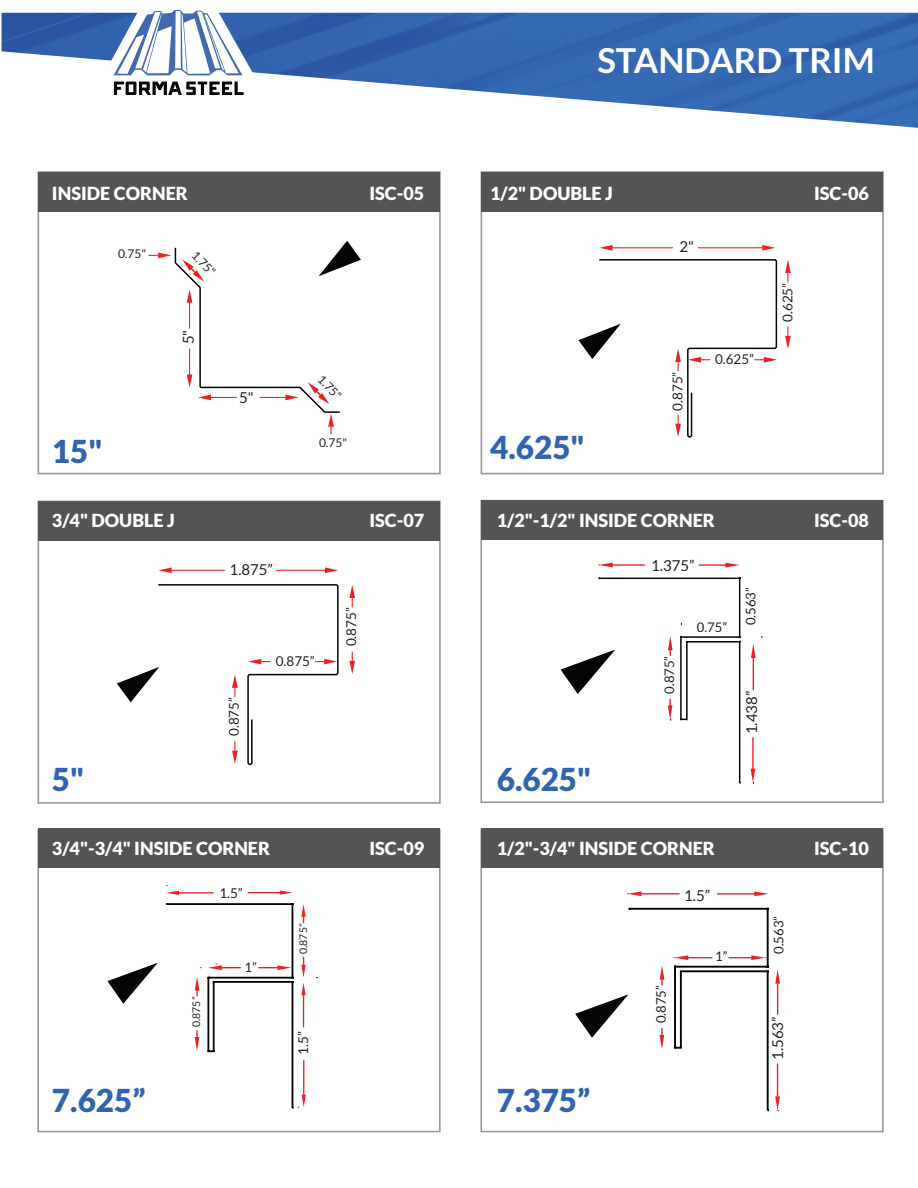
<style>
.page{position:relative;width:918px;height:1188px;background:#fff}
.page>*{position:absolute;margin:0;border:0;box-sizing:border-box;transform-origin:0 0}
.t1{font:700 34.5px "Lato";color:#fff}
.t2{font:900 31.5px "Lato";color:#3164b0}
.t3{font:900 18px "Lato";color:#fff}
.t4{font:15px "Lato";color:#231f20}
.t5{font:13.5px "Lato";color:#231f20}
.t6{font:13.2px "Lato";color:#231f20}
.t7{font:12px "Lato";color:#231f20}
.t8{font:10.5px "Lato";color:#231f20}
</style>
<div class="page">
<div style="left:37px;top:171px;width:404px;height:303px;border:2px solid #9b9b9b"></div>
<div style="left:481px;top:171px;width:403px;height:303px;border:2px solid #9b9b9b"></div>
<div style="left:37px;top:501px;width:404px;height:303px;border:2px solid #9b9b9b"></div>
<div style="left:38px;top:172px;width:402px;height:40px;background:#535453"></div>
<div style="left:481px;top:172px;width:402px;height:40px;background:#535453"></div>
<div style="left:38px;top:501px;width:402px;height:39px;background:#535453"></div>
<div style="left:480px;top:500px;width:404px;height:303px;border:2px solid #9b9b9b"></div>
<div style="left:37px;top:829px;width:404px;height:303px;border:2px solid #9b9b9b"></div>
<div style="left:480px;top:829px;width:404px;height:303px;border:2px solid #9b9b9b"></div>
<div style="left:481px;top:500px;width:402px;height:40px;background:#535453"></div>
<div style="left:38px;top:829px;width:402px;height:39px;background:#535453"></div>
<div style="left:481px;top:829px;width:402px;height:39px;background:#535453"></div>
<img style="left:2px;top:13px;width:916px;height:115px">
<svg style="left:71px;top:9px;width:215px;height:119px"></svg>
<hr style="left:698px;top:247px;width:64px;height:1px;background:#ee1f23">
<svg style="left:762px;top:245px;width:14px;height:6px"></svg>
<hr style="left:612px;top:247px;width:61px;height:1px;background:#ee1f23">
<svg style="left:599px;top:245px;width:13px;height:6px"></svg>
<hr style="left:276px;top:570px;width:49px;height:1px;background:#ee1f23">
<svg style="left:325px;top:567px;width:13px;height:6px"></svg>
<hr style="left:172px;top:570px;width:52px;height:1px;background:#ee1f23">
<svg style="left:159px;top:567px;width:13px;height:6px"></svg>
<svg style="left:149px;top:241px;width:212px;height:193px"></svg>
<svg style="left:785px;top:260px;width:6px;height:22px"></svg>
<svg style="left:785px;top:327px;width:6px;height:22px"></svg>
<svg style="left:349px;top:585px;width:6px;height:22px"></svg>
<svg style="left:349px;top:652px;width:6px;height:22px"></svg>
<svg style="left:578px;top:259px;width:200px;height:179px"></svg>
<svg style="left:117px;top:584px;width:222px;height:182px"></svg>
<svg style="left:561px;top:650px;width:54px;height:44px"></svg>
<svg style="left:668px;top:636px;width:5px;height:19px"></svg>
<svg style="left:660px;top:966px;width:4px;height:19px"></svg>
<svg style="left:660px;top:1028px;width:4px;height:21px"></svg>
<hr style="left:699px;top:564px;width:27px;height:2px;background:#ee1f23">
<hr style="left:613px;top:564px;width:32px;height:2px;background:#ee1f23">
<svg style="left:726px;top:563px;width:14px;height:4px"></svg>
<hr style="left:753px;top:657px;width:1px;height:33px;background:#ee1f23">
<hr style="left:752px;top:738px;width:2px;height:31px;background:#ee1f23">
<svg style="left:668px;top:699px;width:4px;height:22px"></svg>
<svg style="left:599px;top:563px;width:14px;height:4px"></svg>
<hr style="left:718px;top:893px;width:36px;height:2px;background:#ee1f23">
<hr style="left:642px;top:893px;width:37px;height:1px;background:#ee1f23">
<svg style="left:754px;top:891px;width:14px;height:5px"></svg>
<svg style="left:627px;top:891px;width:15px;height:5px"></svg>
<svg style="left:674px;top:955px;width:38px;height:5px"></svg>
<svg style="left:729px;top:955px;width:37px;height:5px"></svg>
<hr style="left:777px;top:984px;width:1px;height:30px;background:#ee1f23">
<hr style="left:777px;top:1064px;width:1px;height:32px;background:#ee1f23">
<svg style="left:775px;top:970px;width:5px;height:14px"></svg>
<svg style="left:775px;top:1096px;width:5px;height:15px"></svg>
<svg style="left:751px;top:769px;width:4px;height:15px"></svg>
<hr style="left:686px;top:641px;width:54px;height:2px;background:#040503">
<hr style="left:680px;top:636px;width:60px;height:2px;background:#040503">
<hr style="left:739px;top:578px;width:1px;height:60px;background:#040503">
<hr style="left:739px;top:641px;width:1px;height:142px;background:#040503">
<hr style="left:599px;top:578px;width:141px;height:1px;background:#040503">
<hr style="left:686px;top:642px;width:2px;height:78px;background:#040503">
<hr style="left:680px;top:636px;width:2px;height:84px;background:#040503">
<svg style="left:751px;top:644px;width:5px;height:14px"></svg>
<hr style="left:248px;top:892px;width:32px;height:1px;background:#ee1f23">
<hr style="left:179px;top:892px;width:34px;height:1px;background:#ee1f23">
<svg style="left:280px;top:890px;width:12px;height:5px"></svg>
<svg style="left:107px;top:963px;width:51px;height:41px"></svg>
<svg style="left:166px;top:885px;width:13px;height:10px"></svg>
<hr style="left:303px;top:995px;width:1px;height:32px;background:#ee1f23">
<hr style="left:303px;top:1061px;width:1px;height:34px;background:#ee1f23">
<svg style="left:301px;top:983px;width:5px;height:12px"></svg>
<hr style="left:213px;top:981px;width:79px;height:2px;background:#040503">
<hr style="left:207px;top:977px;width:85px;height:2px;background:#040503">
<hr style="left:292px;top:903px;width:1px;height:76px;background:#040503">
<svg style="left:292px;top:1095px;width:14px;height:14px"></svg>
<hr style="left:166px;top:903px;width:126px;height:2px;background:#040503">
<hr style="left:292px;top:981px;width:1px;height:127px;background:#040503">
<hr style="left:213px;top:982px;width:2px;height:69px;background:#040503">
<svg style="left:207px;top:1050px;width:8px;height:2px"></svg>
<hr style="left:207px;top:978px;width:2px;height:73px;background:#040503">
<svg style="left:208px;top:964px;width:32px;height:6px"></svg>
<svg style="left:259px;top:965px;width:33px;height:5px"></svg>
<svg style="left:575px;top:994px;width:54px;height:44px"></svg>
<hr style="left:674px;top:966px;width:94px;height:2px;background:#040503">
<hr style="left:680px;top:970px;width:88px;height:2px;background:#040503">
<hr style="left:767px;top:908px;width:2px;height:60px;background:#040503">
<hr style="left:629px;top:908px;width:139px;height:2px;background:#040503">
<hr style="left:767px;top:970px;width:2px;height:140px;background:#040503">
<hr style="left:680px;top:971px;width:2px;height:77px;background:#040503">
<svg style="left:674px;top:1047px;width:8px;height:2px"></svg>
<hr style="left:674px;top:966px;width:2px;height:82px;background:#040503">
<svg style="left:195px;top:977px;width:4px;height:19px"></svg>
<svg style="left:195px;top:1030px;width:4px;height:21px"></svg>
<svg style="left:301px;top:904px;width:5px;height:19px"></svg>
<svg style="left:301px;top:957px;width:5px;height:20px"></svg>
<p class="t3" style="left:52px;top:183px;width:137px">INSIDE CORNER</p>
<p class="t3" style="left:369px;top:183px;width:56px">ISC-05</p>
<p class="t7" style="left:118px;top:247px;width:30px">0.75"</p>
<h2 class="t2" style="left:52px;top:433px;width:52px">15"</h2>
<p class="t7" style="left:199px;top:249px;width:30px;rotate:46deg">1.75"</p>
<p class="t4" style="left:180px;top:344px;width:16px;rotate:-90deg">5"</p>
<p class="t4" style="left:239px;top:389px;width:16px">5"</p>
<p class="t7" style="left:325px;top:373px;width:30px;rotate:46deg">1.75"</p>
<p class="t7" style="left:319px;top:436px;width:30px">0.75"</p>
<p class="t3" style="left:52px;top:510px;width:124px">3/4" DOUBLE J</p>
<p class="t3" style="left:369px;top:510px;width:56px">ISC-07</p>
<h2 class="t2" style="left:52px;top:761px;width:34px">5"</h2>
<p class="t4" style="left:230px;top:561px;width:45px">1.875”</p>
<p class="t5" style="left:226px;top:736px;width:41px;rotate:-90deg">0.875”</p>
<p class="t5" style="left:276px;top:653px;width:41px">0.875”</p>
<p class="t5" style="left:344px;top:646px;width:41px;rotate:-90deg">0.875”</p>
<h1 class="t1" style="left:597px;top:40px;width:279px">STANDARD TRIM</h1>
<p class="t3" style="left:490px;top:183px;width:124px">1/2" DOUBLE J</p>
<p class="t3" style="left:814px;top:183px;width:56px">ISC-06</p>
<h2 class="t2" style="left:490px;top:429px;width:96px">4.625"</h2>
<p class="t4" style="left:680px;top:238px;width:16px">2"</p>
<p class="t5" style="left:670px;top:411px;width:41px;rotate:-90deg">0.875”</p>
<p class="t5" style="left:715px;top:352px;width:41px">0.625”</p>
<p class="t5" style="left:780px;top:322px;width:41px;rotate:-90deg">0.625”</p>
<p class="t3" style="left:497px;top:510px;width:220px">1/2"-1/2" INSIDE CORNER</p>
<p class="t3" style="left:814px;top:510px;width:56px">ISC-08</p>
<h2 class="t2" style="left:497px;top:761px;width:96px">6.625"</h2>
<p class="t4" style="left:651px;top:557px;width:45px">1.375”</p>
<p class="t6" style="left:662px;top:694px;width:40px;rotate:-90deg">0.875”</p>
<p class="t6" style="left:697px;top:620px;width:32px">0.75”</p>
<p class="t6" style="left:743px;top:625px;width:40px;rotate:-90deg">0.563”</p>
<p class="t4" style="left:744px;top:734px;width:45px;rotate:-90deg">1.438”</p>
<p class="t3" style="left:52px;top:838px;width:220px">3/4"-3/4" INSIDE CORNER</p>
<p class="t3" style="left:369px;top:838px;width:56px">ISC-09</p>
<p class="t3" style="left:497px;top:838px;width:220px">1/2"-3/4" INSIDE CORNER</p>
<p class="t3" style="left:814px;top:838px;width:56px">ISC-10</p>
<p class="t5" style="left:219px;top:886px;width:25px">1.5”</p>
<p class="t8" style="left:190px;top:1027px;width:32px;rotate:-90deg">0.875”</p>
<p class="t6" style="left:245px;top:960px;width:14px">1”</p>
<p class="t8" style="left:297px;top:954px;width:32px;rotate:-90deg">0.875”</p>
<p class="t5" style="left:296px;top:1055px;width:25px;rotate:-90deg">1.5”</p>
<h2 class="t2" style="left:52px;top:1082px;width:95px">7.625”</h2>
<h2 class="t2" style="left:497px;top:1082px;width:95px">7.375”</h2>
<p class="t4" style="left:684px;top:887px;width:28px">1.5”</p>
<p class="t6" style="left:654px;top:1023px;width:40px;rotate:-90deg">0.875”</p>
<p class="t6" style="left:715px;top:949px;width:14px">1”</p>
<p class="t6" style="left:771px;top:954px;width:40px;rotate:-90deg">0.563”</p>
<p class="t4" style="left:769px;top:1060px;width:45px;rotate:-90deg">1.563”</p>
</div>
